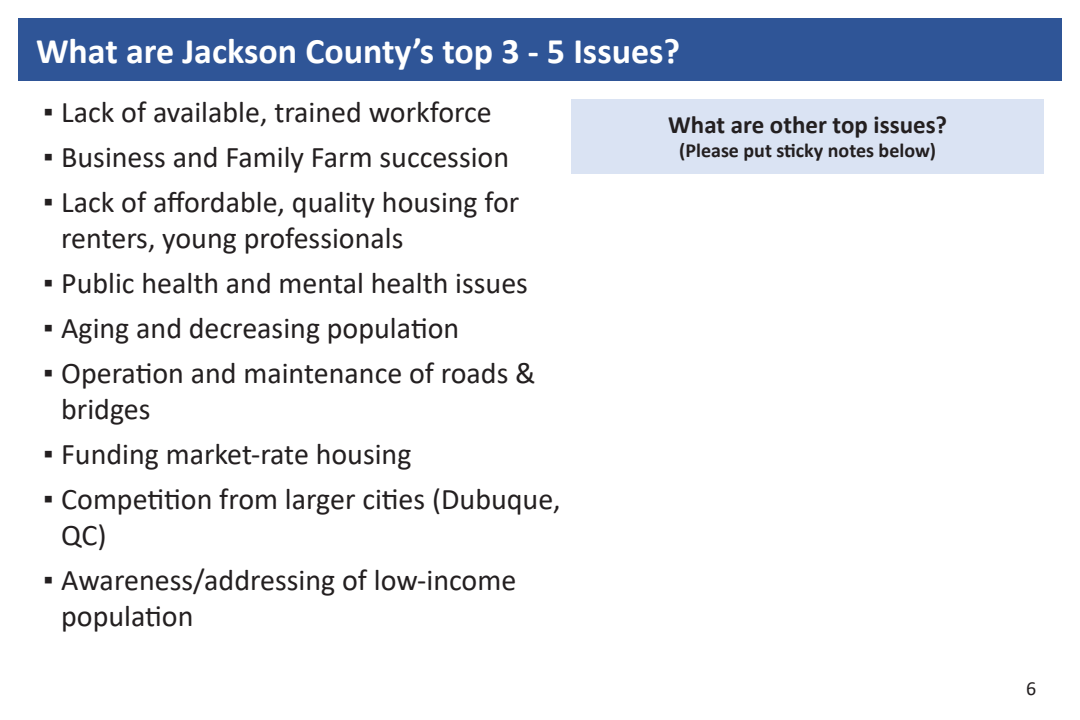
<style>
.page{position:relative;width:1080px;height:720px;background:#fff}
.page>*{position:absolute;margin:0;border:0;box-sizing:border-box;transform-origin:0 0}
.t1{font:700 36px "Calibri";color:#fff}
.t2{font:30px/36px "Calibri";color:#231f20}
.t3{font:700 25px "Calibri";color:#231f20}
.t4{font:700 20px "Calibri";color:#231f20}
.t5{font:20px "Calibri";color:#231f20}
.s1{font-weight:700}
</style>
<div class="page">
<div style="left:18px;top:18px;width:1044px;height:62px;background:#2f5597"></div>
<div style="left:572px;top:99px;width:472px;height:75px;background:#dae3f3"></div>
<p class="t1" style="left:36px;top:26px;width:646px">What are Jackson County’s top 3 - 5 Issues?</p>
<p class="t2" style="left:43px;top:93px;width:450px"><span class="s1">▪</span> Lack of available, trained workforce</p>
<p class="t2" style="left:43px;top:138px;width:468px"><span class="s1">▪</span> Business and Family Farm succession</p>
<p class="t2" style="left:61px;top:183px;width:460px;text-indent:-18px"><span class="s1">▪</span> Lack of affordable, quality housing for renters, young professionals</p>
<p class="t2" style="left:43px;top:264px;width:486px"><span class="s1">▪</span> Public health and mental health issues</p>
<p class="t2" style="left:43px;top:309px;width:418px"><span class="s1">▪</span> Aging and decreasing population</p>
<p class="t2" style="left:61px;top:354px;width:476px;text-indent:-18px"><span class="s1">▪</span> Operation and maintenance of roads &amp; bridges</p>
<p class="t2" style="left:43px;top:435px;width:370px"><span class="s1">▪</span> Funding market-rate housing</p>
<p class="t2" style="left:61px;top:480px;width:501px;text-indent:-18px"><span class="s1">▪</span> Competition from larger cities (Dubuque,<br>QC)</p>
<p class="t2" style="left:61px;top:561px;width:457px;text-indent:-18px"><span class="s1">▪</span> Awareness/addressing of low-income population</p>
<p class="t3" style="left:668px;top:107px;width:280px">What are other top issues?</p>
<p class="t4" style="left:679px;top:136px;width:258px">(Please put sticky notes below)</p>
<p class="t5" style="left:1026px;top:674px;width:12px">6</p>
</div>
